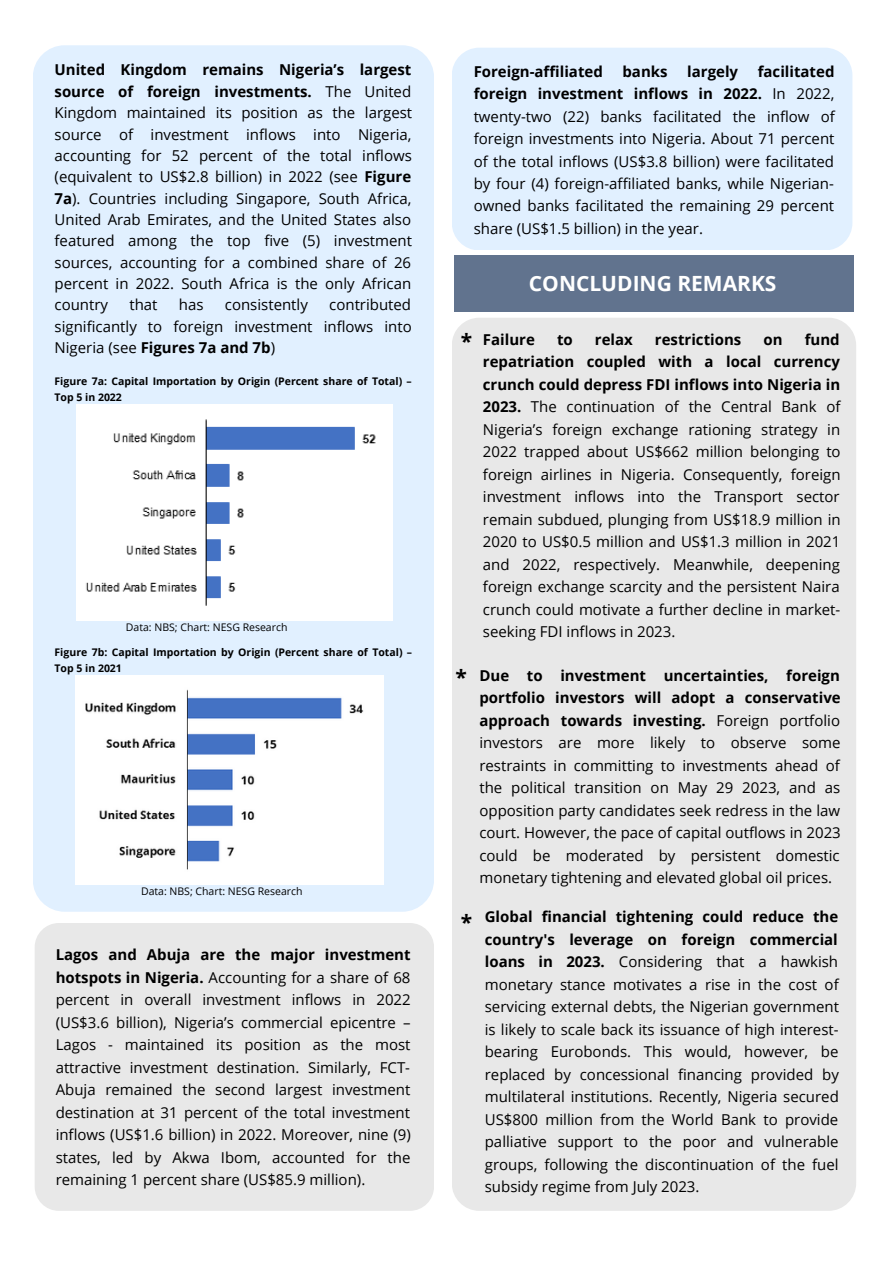
<style>
.page{position:relative;width:893px;height:1264px;background:#fff}
.page>*{position:absolute;margin:0;border:0;box-sizing:border-box;transform-origin:0 0}
.t1{font:700 21px "Open Sans";color:#fff}
.t2{font:700 21px "Open Sans";color:#000}
.t3{font:15px/22.5px "Open Sans";color:#000;text-align:justify}
.t4{font:700 15px "Open Sans";color:#000}
.t5{font:700 10.5px/15.8px "Open Sans";color:#000}
.t6{font:10.5px "Open Sans";color:#000}
.s1{font-weight:700}
.s2{font-weight:700;font-size:21px}
</style>
<div class="page">
<div style="left:33px;top:45px;width:400px;height:866px;background:#e1f0ff;border-radius:32px"></div>
<div style="left:451px;top:318px;width:405px;height:892px;background:#e8e8e8;border-radius:28px"></div>
<img style="left:76px;top:404px;width:316px;height:216px">
<img style="left:75px;top:675px;width:308px;height:209px">
<div style="left:35px;top:923px;width:399px;height:287px;background:#e8e8e8;border-radius:24px"></div>
<div style="left:451px;top:48px;width:401px;height:202px;background:#e1f0ff;border-radius:28px"></div>
<div style="left:454px;top:256px;width:399px;height:56px;background:#61738e"></div>
<p class="t3" style="left:55px;top:59px;width:359px;line-height:21.3px"><span class="s1">United Kingdom remains Nigeria’s largest source of foreign investments.</span> The United Kingdom maintained its position as the largest source of investment inflows into Nigeria, accounting for 52 percent of the total inflows (equivalent to US$2.8 billion) in 2022 (see <span class="s1">Figure 7a</span>). Countries including Singapore, South Africa, United Arab Emirates, and the United States also featured among the top five (5) investment sources, accounting for a combined share of 26 percent in 2022. South Africa is the only African country</p>
<p class="t3" style="left:55px;top:294px;width:359px;line-height:21.3px;text-indent:275px">contributed significantly to foreign investment inflows into Nigeria (see <span class="s1">Figures 7a and 7b</span>)</p>
<p class="t5" style="left:55px;top:373px;width:359px">Figure 7a: Capital Importation by Origin (Percent share of Total) –<br>Top 5 in 2022</p>
<p class="t3" style="left:129px;top:293px;width:30px">that</p>
<p class="t3" style="left:179px;top:293px;width:26px">has</p>
<p class="t3" style="left:225px;top:293px;width:84px">consistently</p>
<p class="t6" style="left:126px;top:620px;width:163px">Data: NBS; Chart: NESG Research</p>
<p class="t5" style="left:55px;top:644px;width:359px">Figure 7b: Capital Importation by Origin (Percent share of Total) –<br>Top 5 in 2021</p>
<p class="t6" style="left:141px;top:884px;width:163px">Data: NBS; Chart: NESG Research</p>
<p class="t3" style="left:56px;top:943px;width:357px"><span class="s1">Lagos and Abuja are the major investment hotspots in Nigeria.</span> Accounting for a share of 68 percent in overall investment inflows in 2022 (US$3.6 billion), Nigeria’s commercial epicentre – Lagos - maintained its position as the most attractive investment destination. Similarly, FCT-Abuja remained the second largest investment destination at 31 percent of the total investment inflows (US$1.6 billion) in 2022. Moreover, nine (9) states, led by Akwa Ibom, accounted for the remaining 1 percent share (US$85.9 million).</p>
<p class="t3" style="left:473px;top:59px;width:363px;text-indent:284px"><span class="s1">facilitated foreign investment inflows in 2022.</span> In 2022, twenty-two (22) banks facilitated the inflow of foreign investments into Nigeria. About 71 percent of the total inflows (US$3.8 billion) were facilitated by four (4) foreign-affiliated banks, while Nigerian&shy;owned banks facilitated the remaining 29 percent share (US$1.5 billion) in the year.</p>
<h1 class="t1" style="left:529px;top:268px;width:249px">CONCLUDING REMARKS</h1>
<p class="t4" style="left:473px;top:60px;width:131px">Foreign-affiliated</p>
<p class="t4" style="left:622px;top:60px;width:47px">banks</p>
<p class="t4" style="left:687px;top:60px;width:52px">largely</p>
<h1 class="t2" style="left:461px;top:327px;width:13px">*</h1>
<p class="t3" style="left:483px;top:327px;width:359px;text-indent:322px"><span class="s1">fund repatriation coupled with a local currency crunch could depress FDI inflows into Nigeria in 2023.</span> The continuation of the Central Bank of Nigeria’s foreign exchange rationing strategy in 2022 trapped about US$662 million belonging to foreign airlines in Nigeria. Consequently, foreign investment inflows into the Transport sector remain subdued, plunging from US$18.9 million in 2020 to US$0.5 million and US$1.3 million in 2021 and 2022, respectively. Meanwhile, deepening foreign exchange scarcity and the persistent Naira crunch could motivate a further decline in market&shy;seeking FDI inflows in 2023.</p>
<p class="t4" style="left:483px;top:328px;width:53px">Failure</p>
<p class="t4" style="left:557px;top:328px;width:17px">to</p>
<p class="t4" style="left:595px;top:328px;width:39px">relax</p>
<p class="t4" style="left:655px;top:328px;width:88px">restrictions</p>
<p class="t4" style="left:763px;top:328px;width:21px">on</p>
<p class="t3" style="left:479px;top:663px;width:363px;text-indent:-24px"><span class="s2">*</span> <span class="s1">Due to investment uncertainties, foreign portfolio investors will adopt a conservative approach towards investing.</span> Foreign portfolio investors are more likely to observe some restraints in committing to investments ahead of the political transition on May 29 2023, and as opposition party candidates seek redress in the law court. However, the pace of capital outflows in 2023 could be moderated by persistent domestic monetary tightening and elevated global oil prices.</p>
<p class="t3" style="left:485px;top:905px;width:355px;text-indent:-24px"><span class="s2">*</span> <span class="s1">Global financial tightening could reduce the country's leverage on foreign commercial loans in 2023.</span> Considering that a hawkish monetary stance motivates a rise in the cost of servicing external debts, the Nigerian government is likely to scale back its issuance of high interest&shy;bearing Eurobonds. This would, however, be replaced by concessional financing provided by multilateral institutions. Recently, Nigeria secured US$800 million from the World Bank to provide palliative support to the poor and vulnerable groups, following the discontinuation of the fuel subsidy regime from July 2023.</p>
</div>
